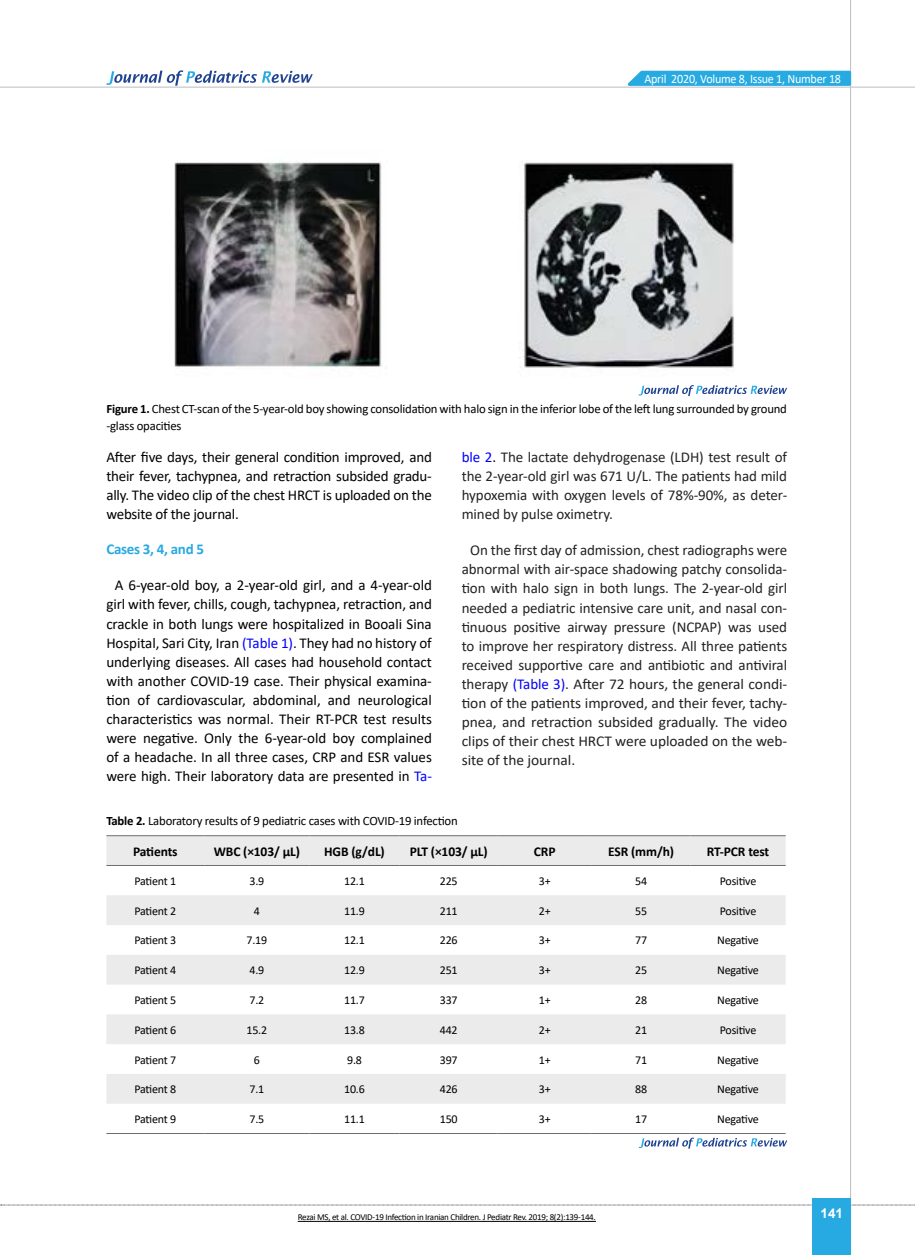
<style>
.page{position:relative;width:915px;height:1255px;background:#fff}
.page>*{position:absolute;margin:0;border:0;box-sizing:border-box;transform-origin:0 0}
.t1{font:15px/19px "Calibri";letter-spacing:-.005em;color:#222;text-align:justify}
.t2{font:15px/19px "Calibri";letter-spacing:-.005em;color:#000;text-align:justify}
.t3{font:700 15px "Calibri";letter-spacing:-.02em;color:#27aae1}
.t4{font:700 13.5px "Calibri";letter-spacing:-.01em;color:#000}
.t5{font:700 13.5px "Arial";color:#fff}
.t6{font:12.75px/16.5px "Calibri";letter-spacing:-.015em;color:#000}
.t7{font:12.75px "Calibri";letter-spacing:-.02em;color:#fff;scale:.95 1}
.t8{font:12px "Calibri";letter-spacing:-.015em;color:#000}
.t9{font:9px "Calibri";letter-spacing:-.03em;color:#000}
.s1{font-weight:700}
.s2{color:#00f}
.s3{color:#000}
</style>
<div class="page">
<svg style="left:1px;top:1204px;width:914px;height:1px"></svg>
<hr style="left:849px;top:0;width:1px;height:1254px;background:#c2c4c6">
<hr style="left:0;top:87px;width:914px;height:1px;background:#c2c4c6">
<div style="left:812px;top:1198px;width:38px;height:56px;background:#27aae1"></div>
<svg style="left:621px;top:69px;width:231px;height:18px;background:#52bae5"></svg>
<svg style="left:106px;top:70px;width:207px;height:16px"></svg>
<img style="left:174px;top:160px;width:208px;height:207px">
<img style="left:519px;top:162px;width:216px;height:206px">
<svg style="left:638px;top:385px;width:149px;height:11px"></svg>
<svg style="left:106px;top:836px;width:679px;height:267px;fill:#ebebec"></svg>
<hr style="left:106px;top:835px;width:98px;height:1px;background:#6d6e71">
<hr style="left:204px;top:835px;width:105px;height:1px;background:#6d6e71">
<hr style="left:309px;top:835px;width:90px;height:1px;background:#6d6e71">
<hr style="left:399px;top:835px;width:98px;height:1px;background:#6d6e71">
<hr style="left:497px;top:835px;width:94px;height:1px;background:#6d6e71">
<hr style="left:591px;top:835px;width:99px;height:1px;background:#6d6e71">
<hr style="left:690px;top:835px;width:95px;height:1px;background:#6d6e71">
<hr style="left:106px;top:865px;width:98px;height:1px;background:#6d6e71">
<hr style="left:204px;top:865px;width:105px;height:1px;background:#6d6e71">
<hr style="left:309px;top:865px;width:90px;height:1px;background:#6d6e71">
<hr style="left:399px;top:865px;width:98px;height:1px;background:#6d6e71">
<hr style="left:497px;top:865px;width:94px;height:1px;background:#6d6e71">
<hr style="left:591px;top:865px;width:99px;height:1px;background:#6d6e71">
<hr style="left:690px;top:865px;width:95px;height:1px;background:#6d6e71">
<hr style="left:106px;top:1133px;width:98px;height:1px;background:#6d6e71">
<hr style="left:204px;top:1133px;width:105px;height:1px;background:#6d6e71">
<hr style="left:309px;top:1133px;width:90px;height:1px;background:#6d6e71">
<hr style="left:399px;top:1133px;width:98px;height:1px;background:#6d6e71">
<hr style="left:497px;top:1133px;width:94px;height:1px;background:#6d6e71">
<hr style="left:591px;top:1133px;width:99px;height:1px;background:#6d6e71">
<hr style="left:690px;top:1133px;width:95px;height:1px;background:#6d6e71">
<svg style="left:638px;top:1137px;width:149px;height:11px"></svg>
<hr style="left:297px;top:1220px;width:298px;height:1px;background:#000">
<p class="t7" style="left:644px;top:69px;width:208px">April 2020, Volume 8, Issue 1, Number 18</p>
<p class="t6" style="left:106px;top:400px;width:681px"><span class="s1">Figure 1.</span> Chest CT-scan of the 5-year-old boy showing consolidation with halo sign in the inferior lobe of the left lung surrounded by ground -glass opacities</p>
<p class="t2" style="left:106px;top:447px;width:327px">After five days, their general condition improved, and their fever, tachypnea, and retraction subsided gradu&shy;ally. The video clip of the chest HRCT is uploaded on the website of the journal.</p>
<p class="t3" style="left:106px;top:538px;width:99px">Cases 3, 4, and 5</p>
<p class="t2" style="left:106px;top:575px;width:327px;text-align:center">A 6-year-old boy, a 2-year-old girl, and a 4-year-old girl with fever, chills, cough, tachypnea, retraction, and crackle in both lungs were hospitalized in Booali Sina Hospital, Sari City, Iran <span class="s2">(Table 1)</span>. They had no history of underlying diseases. All cases had household contact with another COVID-19 case. Their physical examina&shy;tion of cardiovascular, abdominal, and neurological characteristics was normal. Their RT-PCR test results were negative. Only the 6-year-old boy complained of a headache. In all three cases, CRP and ESR values were high. Their laboratory data are presented in <span class="s2">Ta-</span></p>
<p class="t1" style="left:461px;top:447px;width:327px"><span class="s2">ble 2</span><span class="s3">.</span> The lactate dehydrogenase (LDH) test result of the 2-year-old girl was 671 U/L. The patients had mild hypoxemia with oxygen levels of 78%-90%, as deter&shy;mined by pulse oximetry.</p>
<p class="t1" style="left:461px;top:540px;width:327px;text-indent:9px">On the first day of admission, chest radiographs were abnormal with air-space shadowing patchy consolida&shy;tion with halo sign in both lungs. The 2-year-old girl needed a pediatric intensive care unit, and nasal con&shy;tinuous positive airway pressure (NCPAP) was used to improve her respiratory distress. All three patients received supportive care and antibiotic and antiviral therapy <span class="s2">(Table 3)</span>. After 72 hours, the general condi&shy;tion of the patients improved, and their fever, tachy&shy;pnea, and retraction subsided gradually. The video clips of their chest HRCT were uploaded on the web&shy;site of the journal.</p>
<p class="t6" style="left:106px;top:812px;width:353px"><span class="s1">Table 2.</span> Laboratory results of 9 pediatric cases with COVID-19 infection</p>
<p class="t4" style="left:133px;top:841px;width:46px">Patients</p>
<p class="t4" style="left:214px;top:841px;width:88px">WBC (×103/ µL)</p>
<p class="t4" style="left:324px;top:841px;width:62px">HGB (g/dL)</p>
<p class="t4" style="left:409px;top:841px;width:79px">PLT (×103/ µL)</p>
<p class="t4" style="left:533px;top:841px;width:23px">CRP</p>
<p class="t4" style="left:608px;top:841px;width:67px">ESR (mm/h)</p>
<p class="t4" style="left:706px;top:841px;width:64px">RT-PCR test</p>
<p class="t8" style="left:134px;top:872px;width:43px">Patient 1</p>
<p class="t8" style="left:249px;top:872px;width:16px">3.9</p>
<p class="t8" style="left:344px;top:872px;width:22px">12.1</p>
<p class="t8" style="left:439px;top:872px;width:19px">225</p>
<p class="t8" style="left:538px;top:872px;width:13px">3+</p>
<p class="t8" style="left:635px;top:872px;width:13px">54</p>
<p class="t8" style="left:719px;top:872px;width:38px">Positive</p>
<p class="t8" style="left:134px;top:902px;width:43px">Patient 2</p>
<p class="t8" style="left:254px;top:902px;width:8px">4</p>
<p class="t8" style="left:344px;top:902px;width:22px">11.9</p>
<p class="t8" style="left:439px;top:902px;width:19px">211</p>
<p class="t8" style="left:538px;top:902px;width:13px">2+</p>
<p class="t8" style="left:635px;top:902px;width:13px">55</p>
<p class="t8" style="left:719px;top:902px;width:38px">Positive</p>
<p class="t8" style="left:134px;top:932px;width:43px">Patient 3</p>
<p class="t8" style="left:246px;top:932px;width:22px">7.19</p>
<p class="t8" style="left:344px;top:932px;width:22px">12.1</p>
<p class="t8" style="left:439px;top:932px;width:19px">226</p>
<p class="t8" style="left:538px;top:932px;width:13px">3+</p>
<p class="t8" style="left:635px;top:932px;width:13px">77</p>
<p class="t8" style="left:717px;top:932px;width:43px">Negative</p>
<p class="t8" style="left:134px;top:961px;width:43px">Patient 4</p>
<p class="t8" style="left:249px;top:961px;width:16px">4.9</p>
<p class="t8" style="left:344px;top:961px;width:22px">12.9</p>
<p class="t8" style="left:439px;top:961px;width:19px">251</p>
<p class="t8" style="left:538px;top:961px;width:13px">3+</p>
<p class="t8" style="left:635px;top:961px;width:13px">25</p>
<p class="t8" style="left:717px;top:961px;width:43px">Negative</p>
<p class="t8" style="left:134px;top:991px;width:43px">Patient 5</p>
<p class="t8" style="left:249px;top:991px;width:16px">7.2</p>
<p class="t8" style="left:344px;top:991px;width:22px">11.7</p>
<p class="t8" style="left:439px;top:991px;width:19px">337</p>
<p class="t8" style="left:538px;top:991px;width:13px">1+</p>
<p class="t8" style="left:635px;top:991px;width:13px">28</p>
<p class="t8" style="left:717px;top:991px;width:43px">Negative</p>
<p class="t8" style="left:134px;top:1021px;width:43px">Patient 6</p>
<p class="t8" style="left:246px;top:1021px;width:22px">15.2</p>
<p class="t8" style="left:344px;top:1021px;width:22px">13.8</p>
<p class="t8" style="left:439px;top:1021px;width:19px">442</p>
<p class="t8" style="left:538px;top:1021px;width:13px">2+</p>
<p class="t8" style="left:635px;top:1021px;width:13px">21</p>
<p class="t8" style="left:719px;top:1021px;width:38px">Positive</p>
<p class="t8" style="left:134px;top:1051px;width:43px">Patient 7</p>
<p class="t8" style="left:254px;top:1051px;width:8px">6</p>
<p class="t8" style="left:347px;top:1051px;width:16px">9.8</p>
<p class="t8" style="left:439px;top:1051px;width:19px">397</p>
<p class="t8" style="left:538px;top:1051px;width:13px">1+</p>
<p class="t8" style="left:635px;top:1051px;width:13px">71</p>
<p class="t8" style="left:717px;top:1051px;width:43px">Negative</p>
<p class="t8" style="left:134px;top:1080px;width:43px">Patient 8</p>
<p class="t8" style="left:249px;top:1080px;width:16px">7.1</p>
<p class="t8" style="left:344px;top:1080px;width:22px">10.6</p>
<p class="t8" style="left:439px;top:1080px;width:19px">426</p>
<p class="t8" style="left:538px;top:1080px;width:13px">3+</p>
<p class="t8" style="left:635px;top:1080px;width:13px">88</p>
<p class="t8" style="left:717px;top:1080px;width:43px">Negative</p>
<p class="t8" style="left:134px;top:1110px;width:43px">Patient 9</p>
<p class="t8" style="left:249px;top:1110px;width:16px">7.5</p>
<p class="t8" style="left:344px;top:1110px;width:22px">11.1</p>
<p class="t8" style="left:439px;top:1110px;width:19px">150</p>
<p class="t8" style="left:538px;top:1110px;width:13px">3+</p>
<p class="t8" style="left:635px;top:1110px;width:13px">17</p>
<p class="t8" style="left:717px;top:1110px;width:43px">Negative</p>
<p class="t9" style="left:297px;top:1210px;width:299px">Rezai MS, et al. COVID-19 Infection in Iranian Children. J Pediatr Rev. 2019; 8(2):139-144.</p>
<p class="t5" style="left:820px;top:1203px;width:24px">141</p>
</div>
